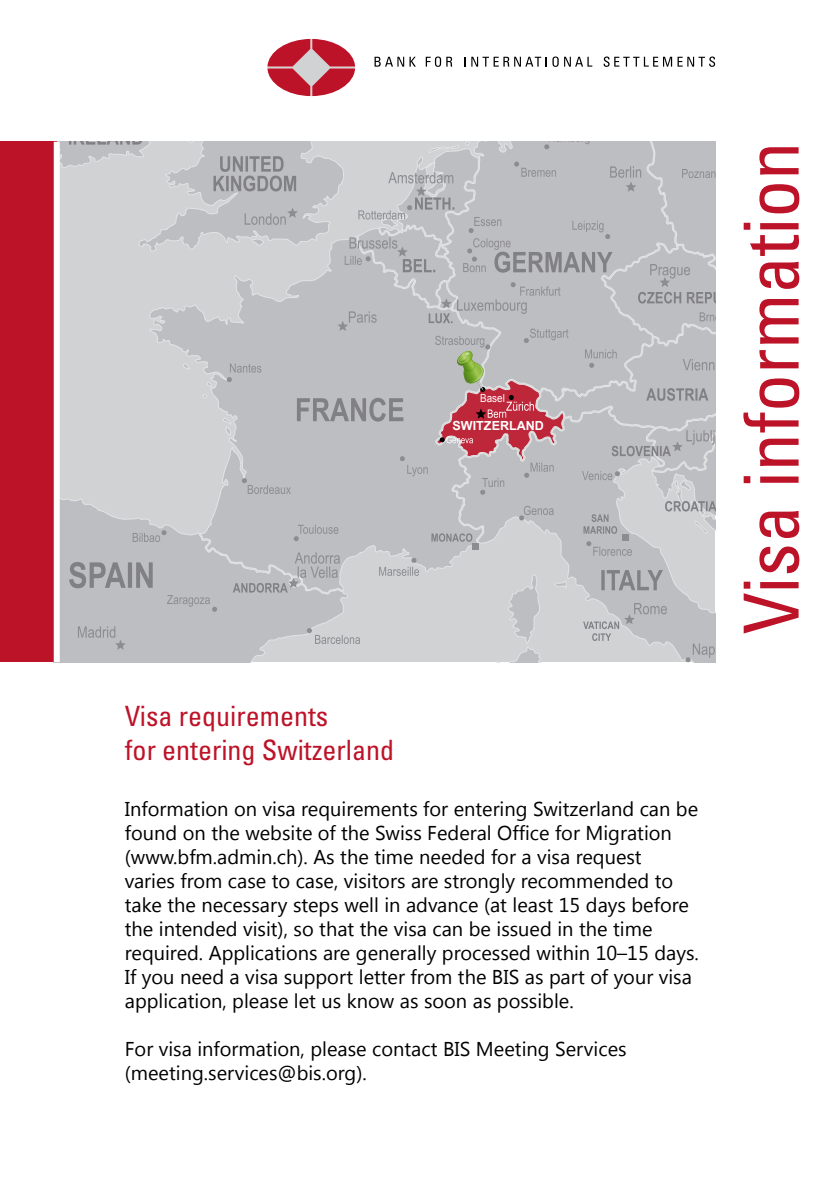
<style>
.page{position:relative;width:840px;height:1191px;background:#fff}
.page>*{position:absolute;margin:0;border:0;box-sizing:border-box;transform-origin:0 0}
.t1{font:condensed 76px "Univers LT Pro";color:#bd1328}
.t2{font:condensed 28px/33.6px "Univers LT Pro";color:#bd1328}
.t3{font:20px/24px "Segoe UI";color:#000}
.t4{font:700 12.6px "Arial";color:#fff}
.t5{font:11px "Arial";color:#fff;scale:.89 1}
</style>
<div class="page">
<svg style="left:60px;top:142px;width:654px;height:520px;background:#c1c0c3"></svg>
<div style="left:0;top:142px;width:57px;height:520px;background:#bd1328"></div>
<div style="left:54px;top:142px;width:6px;height:520px;background:#fff"></div>
<svg style="left:374px;top:57px;width:41px;height:10px"></svg>
<svg style="left:425px;top:57px;width:27px;height:10px"></svg>
<svg style="left:471px;top:57px;width:75px;height:10px"></svg>
<svg style="left:552px;top:57px;width:40px;height:10px"></svg>
<svg style="left:603px;top:57px;width:68px;height:10px"></svg>
<svg style="left:677px;top:57px;width:37px;height:10px"></svg>
<svg style="left:267px;top:39px;width:88px;height:57px"></svg>
<p class="t5" style="left:480px;top:390px;width:29px">Basel</p>
<p class="t4" style="left:452px;top:417px;width:93px">SWITZERLAND</p>
<h2 class="t2" style="left:125px;top:699px;width:271px">Visa requirements<br>for entering Switzerland</h2>
<p class="t3" style="left:125px;top:796px;width:575px">Information on visa requirements for entering Switzerland can be found on the website of the Swiss Federal Office for Migration (www.bfm.admin.ch). As the time needed for a visa request<br>varies from case to case, visitors are strongly recommended to take the necessary steps well in advance (at least 15 days before the intended visit), so that the visa can be issued in the time required. Applications are generally processed within 10–15 days.<br>If you need a visa support letter from the BIS as part of your visa application, please let us know as soon as possible.</p>
<p class="t3" style="left:125px;top:1036px;width:503px">For visa information, please contact BIS Meeting Services (meeting.services@bis.org).</p>
<h1 class="t1" style="left:723px;top:634px;width:494px;rotate:-90deg">Visa information</h1>
</div>
